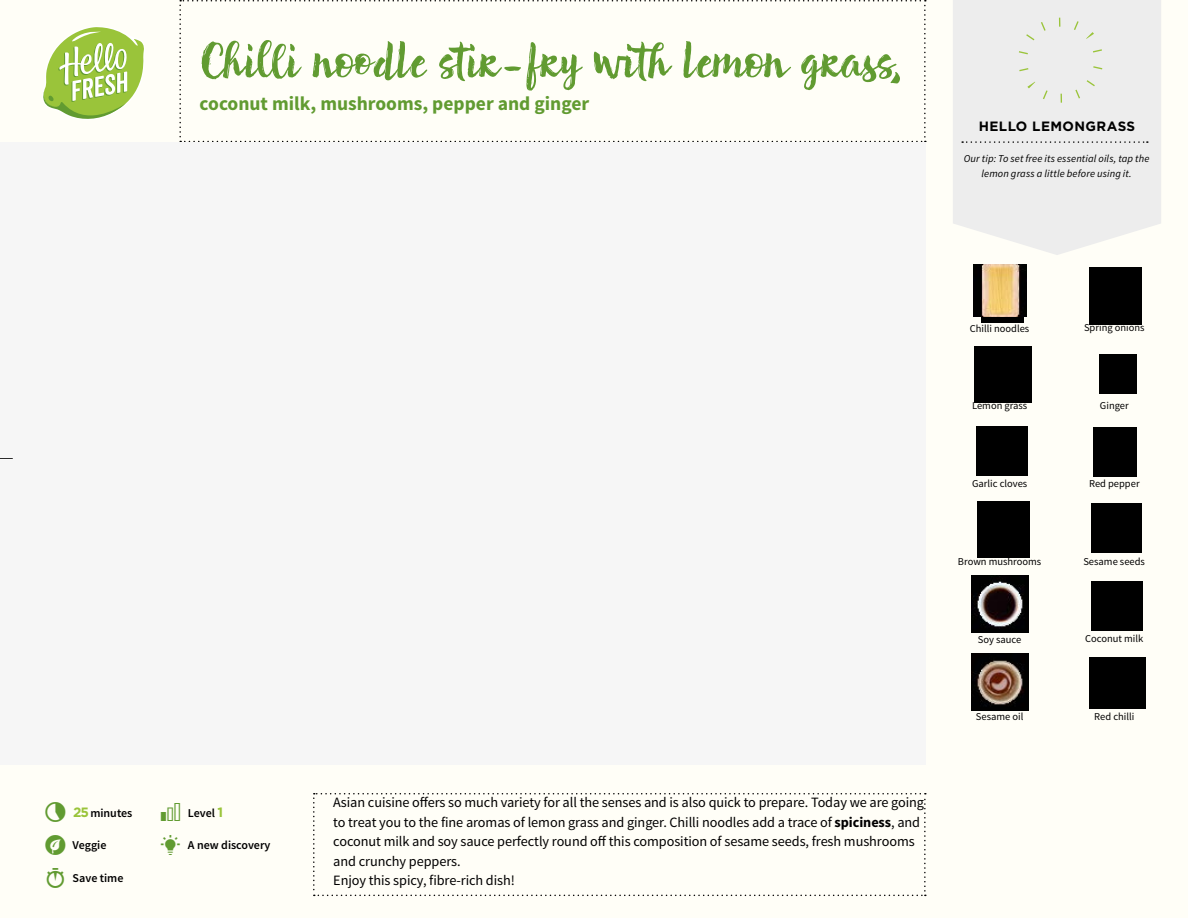
<style>
.page{position:relative;width:1188px;height:918px;background:#fffef7}
.page>*{position:absolute;margin:0;border:0;box-sizing:border-box;transform-origin:0 0}
.t1{font:54px "Brun";color:#619b31}
.t2{font:700 19.5px "Source Sans Pro";color:#619b31}
.t3{font:14.25px/19.5px "Source Sans Pro";letter-spacing:-.005em;color:#000}
.t4{font:700 13.5px "Gotham";letter-spacing:.03em;color:#000}
.t5{font:600 12px "Source Sans Pro";color:#000}
.t6{font:10.5px "Source Sans Pro";color:#000}
.t7{font:italic 10.5px/14.7px "Source Sans Pro";letter-spacing:.015em;color:#000;text-align:center}
.s1{font-family:"Gotham";font-weight:700;font-size:13.5px;color:#9ac43a}
.s2{font-weight:700}
</style>
<div class="page">
<svg style="left:43px;top:27px;width:101px;height:92px"></svg>
<svg style="left:313px;top:793px;width:613px;height:103px"></svg>
<svg style="left:179px;top:0;width:747px;height:142px"></svg>
<img style="left:971px;top:653px;width:57px;height:57px">
<img style="left:971px;top:575px;width:57px;height:58px">
<div style="left:1091px;top:581px;width:52px;height:50px;background:#000"></div>
<div style="left:1091px;top:504px;width:51px;height:49px;background:#000"></div>
<div style="left:977px;top:502px;width:52px;height:56px;background:#000"></div>
<div style="left:977px;top:426px;width:51px;height:50px;background:#000"></div>
<div style="left:1093px;top:427px;width:44px;height:49px;background:#000"></div>
<div style="left:1099px;top:354px;width:37px;height:39px;background:#000"></div>
<div style="left:974px;top:346px;width:58px;height:57px;background:#000"></div>
<div style="left:1089px;top:267px;width:53px;height:58px;background:#000"></div>
<div style="left:981px;top:264px;width:43px;height:59px;background:#000"></div>
<img style="left:973px;top:265px;width:53px;height:52px">
<div style="left:953px;top:0;width:208px;height:255px;background:#ededed"></div>
<svg style="left:962px;top:141px;width:186px;height:2px"></svg>
<div style="left:1037px;top:34px;width:48px;height:48px;background:#ededed"></div>
<div style="left:1018px;top:18px;width:85px;height:85px;border:9px dashed #9ac43a;border-radius:50%"></div>
<div style="left:0;top:142px;width:926px;height:623px;background:#f6f6f6"></div>
<div style="left:1090px;top:658px;width:56px;height:51px;background:#000"></div>
<svg style="left:0;top:458px;width:13px;height:1px"></svg>
<h1 class="t1" style="left:200px;top:27px;width:708px">Chilli noodle stir-fry with lemon grass,</h1>
<h2 class="t2" style="left:200px;top:91px;width:391px">coconut milk, mushrooms, pepper and ginger</h2>
<p class="t4" style="left:979px;top:117px;width:158px">HELLO LEMONGRASS</p>
<p class="t7" style="left:964px;top:152px;width:187px">Our tip: To set free its essential oils, tap the lemon grass a little before using it.</p>
<p class="t5" style="left:73px;top:805px;width:61px"><span class="s1">25</span> minutes</p>
<p class="t5" style="left:188px;top:805px;width:37px">Level <span class="s1">1</span></p>
<p class="t3" style="left:333px;top:793px;width:592px">Asian cuisine offers so much variety for all the senses and is also quick to prepare. Today we are going to treat you to the fine aromas of lemon grass and ginger. Chilli noodles add a trace of <span class="s2">spiciness</span>, and coconut milk and soy sauce perfectly round off this composition of sesame seeds, fresh mushrooms and crunchy peppers.<br>Enjoy this spicy, fibre-rich dish!</p>
<p class="t5" style="left:73px;top:838px;width:35px">Veggie</p>
<p class="t5" style="left:188px;top:838px;width:84px">A new discovery</p>
<p class="t5" style="left:73px;top:870px;width:52px">Save time</p>
<p class="t6" style="left:970px;top:322px;width:61px">Chilli noodles</p>
<p class="t6" style="left:1084px;top:321px;width:62px">Spring onions</p>
<p class="t6" style="left:972px;top:399px;width:57px">Lemon grass</p>
<p class="t6" style="left:1100px;top:399px;width:30px">Ginger</p>
<p class="t6" style="left:972px;top:477px;width:57px">Garlic cloves</p>
<p class="t6" style="left:1089px;top:477px;width:52px">Red pepper</p>
<p class="t6" style="left:958px;top:555px;width:85px">Brown mushrooms</p>
<p class="t6" style="left:1083px;top:555px;width:63px">Sesame seeds</p>
<p class="t6" style="left:978px;top:633px;width:45px">Soy sauce</p>
<p class="t6" style="left:1085px;top:632px;width:60px">Coconut milk</p>
<p class="t6" style="left:976px;top:710px;width:49px">Sesame oil</p>
<p class="t6" style="left:1094px;top:710px;width:42px">Red chilli</p>
</div>
